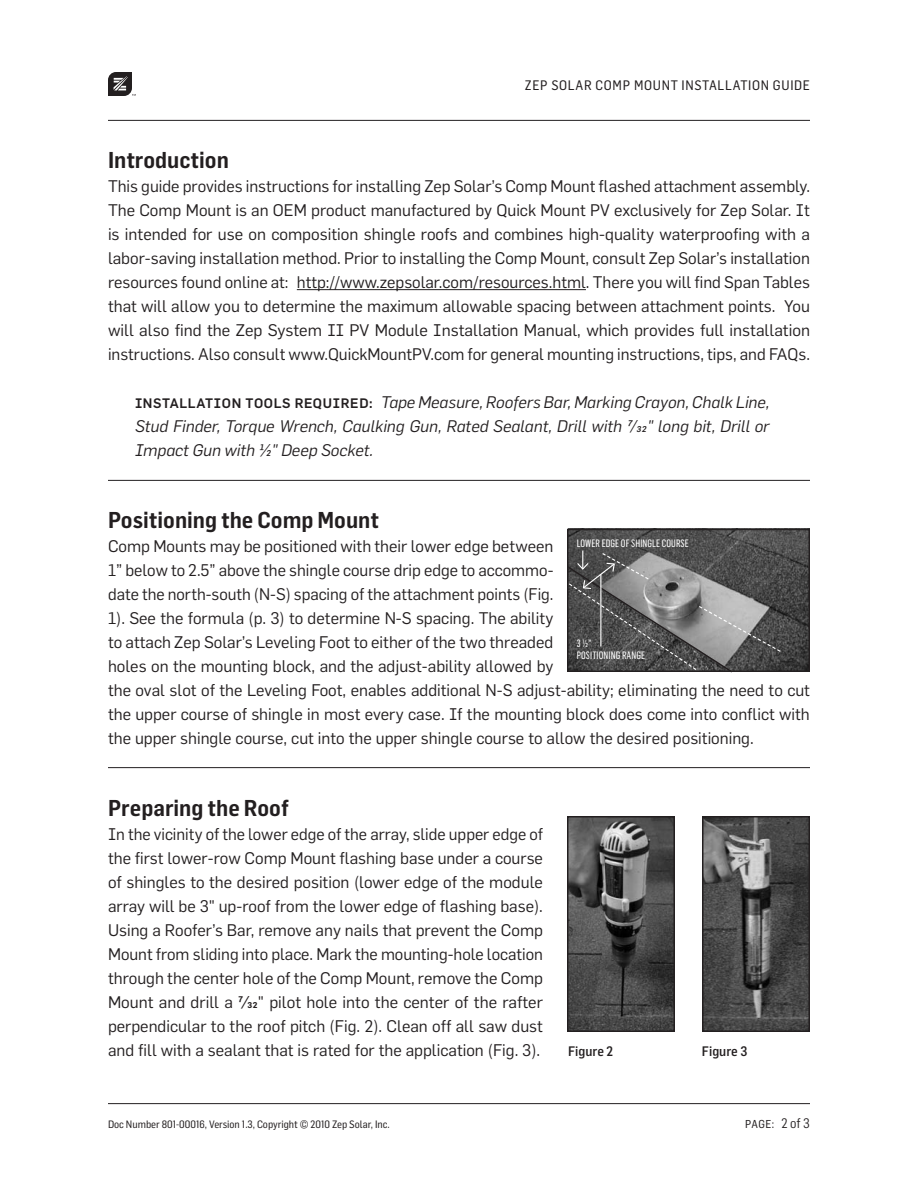
<style>
.page{position:relative;width:918px;height:1188px;background:#fff}
.page>*{position:absolute;margin:0;border:0;box-sizing:border-box;transform-origin:0 0}
.Content_-_Title{font:600 22.5px "Flama Semicondensed";color:#231f20}
.Content{font:16.5px/24px "Flama";color:#231f20;text-align:justify}
.Content_-_Note{font:italic 16.5px/24px "Flama";color:#231f20;text-align:justify}
.Page_Header{font:13.5px "Flama Semicondensed Basic";letter-spacing:.05em;color:#231f20}
.t1{font:500 13.5px "Flama Semicondensed";color:#231f20}
.Page_Number{font:11.25px "Flama Semicondensed Basic";color:#231f20}
.t2{font:10.5px "Flama Semicondensed Basic";color:#231f20}
.Call_Outs{font:10.5px "Flama Condensed Basic";letter-spacing:.01em;color:#fff}
.s1{font-weight:500;font-style:normal;font-size:13.5px}
.s2{font-family:"Flama Basic"}
.s3{font-family:"Flama Semicondensed";font-size:13.5px}
</style>
<div class="page">
<hr style="left:108px;top:1103px;width:702px;height:1px;background:#231f20">
<hr style="left:108px;top:120px;width:702px;height:1px;background:#231f20">
<svg style="left:108px;top:72px;width:28px;height:24px"></svg>
<hr style="left:297px;top:289px;width:289px;height:1px;background:#231f20">
<hr style="left:108px;top:480px;width:702px;height:1px;background:#231f20">
<hr style="left:108px;top:767px;width:702px;height:1px;background:#231f20">
<img style="left:570px;top:532px;width:237px;height:137px">
<div style="left:567px;top:529px;width:243px;height:143px;border:2px solid #231f20"></div>
<img style="left:570px;top:819px;width:102px;height:210px">
<div style="left:567px;top:816px;width:108px;height:216px;border:2px solid #231f20"></div>
<img style="left:705px;top:819px;width:102px;height:210px">
<div style="left:702px;top:816px;width:108px;height:216px;border:2px solid #231f20"></div>
<svg style="left:567px;top:551px;width:215px;height:122px"></svg>
<hr style="left:600px;top:574px;width:1px;height:73px;background:#fff">
<p class="Page_Header" style="left:525px;top:77px;width:287px">ZEP SOLAR COMP MOUNT INSTALLATION GUIDE</p>
<p class="Content_-_Title" style="left:108px;top:145px;width:122px">Introduction</p>
<p class="Content" style="left:108px;top:174px;width:704px">This guide provides instructions for installing Zep Solar’s Comp Mount flashed attachment assembly.<br>The Comp Mount is an OEM product manufactured by Quick Mount PV exclusively for Zep Solar. It is intended for use on composition shingle roofs and combines high-quality waterproofing with a labor-saving installation method. Prior to installing the Comp Mount, consult Zep Solar’s installation resources found online at: http://www.zepsolar.com/resources.html. There you will find Span Tables that will allow you to determine the maximum allowable spacing between attachment points. You will also find the Zep System II PV Module Installation Manual, which provides full installation instructions. Also consult www.QuickMountPV.com for general mounting instructions, tips, and FAQs.</p>
<p class="Content_-_Note" style="left:135px;top:390px;width:636px"><span class="s1">INSTALLATION TOOLS REQUIRED:</span> Tape Measure, Roofers Bar, Marking Crayon, Chalk Line, Stud Finder, Torque Wrench, Caulking Gun, Rated Sealant, Drill with ⁷⁄₃₂" long bit, Drill or Impact Gun with ½" Deep Socket.</p>
<p class="Content_-_Title" style="left:108px;top:505px;width:272px">Positioning the Comp Mount</p>
<p class="Content" style="left:108px;top:534px;width:704px;text-align:left">Comp Mounts may be positioned with their lower edge between<br>1” below to 2.5” above the shingle course drip edge to accommo-<br>date the north-south (N-S) spacing of the attachment points (Fig.<br>1). See the formula (p. 3) to determine N-S spacing. The ability<br>to attach Zep Solar’s Leveling Foot to either of the two threaded<br>holes on the mounting block, and the adjust-ability allowed by<br>the oval slot of the Leveling Foot, enables additional N-S adjust-ability; eliminating the need to cut the upper course of shingle in most every case. If the mounting block does come into conflict with the upper shingle course, cut into the upper shingle course to allow the desired positioning.</p>
<p class="Call_Outs" style="left:577px;top:536px;width:114px">LOWER EDGE OF SHINGLE COURSE</p>
<p class="Call_Outs" style="left:577px;top:636px;width:16px">3 ½"</p>
<p class="Call_Outs" style="left:577px;top:649px;width:70px">POSITIONING RANGE</p>
<p class="Content_-_Title" style="left:108px;top:793px;width:182px">Preparing the Roof</p>
<p class="Content" style="left:108px;top:822px;width:437px">In the vicinity of the lower edge of the array, slide upper edge of the first lower-row Comp Mount flashing base under a course of shingles to the desired position (lower edge of the module array will be 3" up-roof from the lower edge of flashing base).<br>Using a Roofer’s Bar, remove any nails that prevent the Comp Mount from sliding into place. Mark the mounting-hole location through the center hole of the Comp Mount, remove the Comp Mount and drill a <span class="s2">⁷⁄₃₂</span>" pilot hole into the center of the rafter perpendicular to the roof pitch (Fig. 2). Clean off all saw dust and fill with a sealant that is rated for the application (Fig. 3).</p>
<p class="t1" style="left:568px;top:1042px;width:47px">Figure 2</p>
<p class="t1" style="left:702px;top:1042px;width:47px">Figure 3</p>
<p class="t2" style="left:108px;top:1118px;width:283px">Doc Number 801-00016, Version 1.3, Copyright © 2010 Zep Solar, Inc.</p>
<p class="Page_Number" style="left:745px;top:1117px;width:66px">PAGE: <span class="s3">2 of 3</span></p>
</div>
